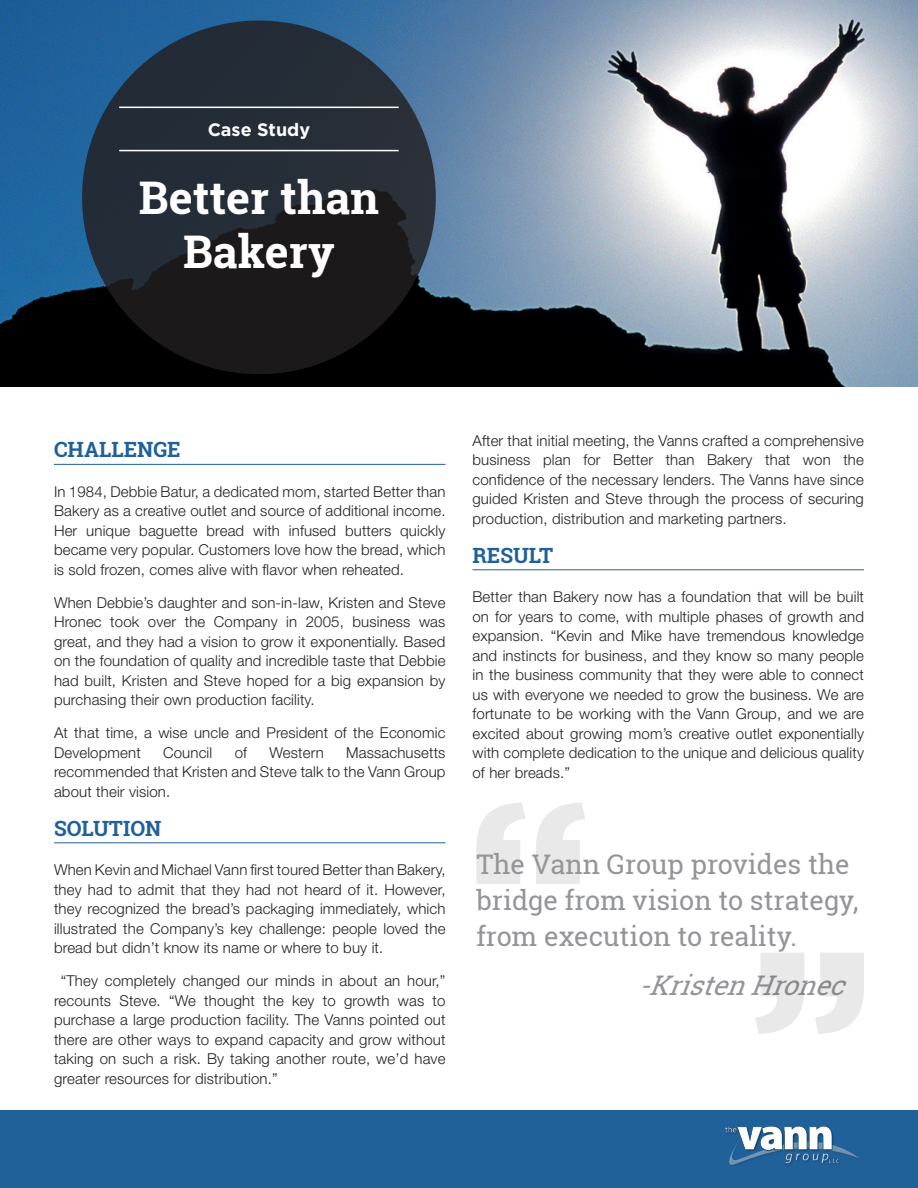
<style>
.page{position:relative;width:918px;height:1188px;background:#fff}
.page>*{position:absolute;margin:0;border:0;box-sizing:border-box;transform-origin:0 0}
.t1{font:700 45px/54px "Roboto Slab";color:#fff;text-align:center}
.t2{font:27px/36px "Roboto Slab";color:#939598}
.t3{font:italic 27px "Roboto Slab";color:#939598}
.t4{font:700 21px "Roboto Slab";color:#21619a}
.t5{font:700 18px "Gotham";color:#fff}
.t6{font:300 15px/19.5px "Helvetica Neue LT Std";letter-spacing:.01em;color:#231f20;text-align:justify}
</style>
<div class="page">
<img style="left:0;top:0;width:918px;height:387px">
<svg style="left:82px;top:21px;width:354px;height:353px;background:#22262d"></svg>
<hr style="left:119px;top:150px;width:280px;height:1px;background:#fff">
<hr style="left:119px;top:107px;width:280px;height:1px;background:#fff">
<div style="left:0;top:1110px;width:918px;height:78px;background:#21619a"></div>
<img style="left:725px;top:1126px;width:134px;height:40px">
<hr style="left:54px;top:464px;width:392px;height:1px;background:#21619a">
<hr style="left:54px;top:842px;width:392px;height:1px;background:#21619a">
<hr style="left:472px;top:569px;width:392px;height:1px;background:#21619a">
<svg style="left:476px;top:802px;width:109px;height:82px"></svg>
<svg style="left:755px;top:953px;width:109px;height:81px"></svg>
<p class="t5" style="left:208px;top:118px;width:104px">Case Study</p>
<h1 class="t1" style="left:139px;top:170px;width:241px">Better than<br>Bakery</h1>
<h3 class="t4" style="left:54px;top:435px;width:128px">CHALLENGE</h3>
<p class="t6" style="left:54px;top:482px;width:393px">In 1984, Debbie Batur, a dedicated mom, started Better than Bakery as a creative outlet and source of additional income.<br>Her unique baguette bread with infused butters quickly became very popular. Customers love how the bread, which is sold frozen, comes alive with flavor when reheated.</p>
<p class="t6" style="left:54px;top:593px;width:393px">When Debbie’s daughter and son-in-law, Kristen and Steve Hronec took over the Company in 2005, business was great, and they had a vision to grow it exponentially. Based on the foundation of quality and incredible taste that Debbie had built, Kristen and Steve hoped for a big expansion by purchasing their own production facility.</p>
<p class="t6" style="left:54px;top:723px;width:393px">At that time, a wise uncle and President of the Economic<br>Development</p>
<p class="t6" style="left:163px;top:743px;width:51px">Council</p>
<p class="t6" style="left:235px;top:743px;width:14px">of</p>
<p class="t6" style="left:269px;top:743px;width:56px">Western</p>
<p class="t6" style="left:54px;top:743px;width:393px;text-indent:292px">Massachusetts recommended that Kristen and Steve talk to the Vann Group about their vision.</p>
<h3 class="t4" style="left:54px;top:814px;width:109px">SOLUTION</h3>
<p class="t6" style="left:54px;top:860px;width:393px">When Kevin and Michael Vann first toured Better than Bakery, they had to admit that they had not heard of it. However, they recognized the bread’s packaging immediately, which illustrated the Company’s key challenge: people loved the bread but didn’t know its name or where to buy it.</p>
<p class="t6" style="left:54px;top:971px;width:393px;text-indent:7px">“They completely changed our minds in about an hour,” recounts Steve. “We thought the key to growth was to purchase a large production facility. The Vanns pointed out there are other ways to expand capacity and grow without taking on such a risk. By taking another route, we’d have greater resources for distribution.”</p>
<p class="t6" style="left:472px;top:431px;width:393px">After that initial meeting, the Vanns crafted a comprehensive business plan for Better than Bakery that won the confidence of the necessary lenders. The Vanns have since guided Kristen and Steve through the process of securing production, distribution and marketing partners.</p>
<h3 class="t4" style="left:472px;top:541px;width:82px">RESULT</h3>
<p class="t6" style="left:472px;top:587px;width:393px">Better than Bakery now has a foundation that will be built on for years to come, with multiple phases of growth and expansion. “Kevin and Mike have tremendous knowledge and instincts for business, and they know so many people in the business community that they were able to connect us with everyone we needed to grow the business. We are fortunate to be working with the Vann Group, and we are excited about growing mom’s creative outlet exponentially with complete dedication to the unique and delicious quality of her breads.”</p>
<h2 class="t2" style="left:476px;top:845px;width:384px">The Vann Group provides the bridge from vision to strategy, from execution to reality.</h2>
<h2 class="t3" style="left:638px;top:967px;width:221px">-KristenHronec</h2>
</div>
